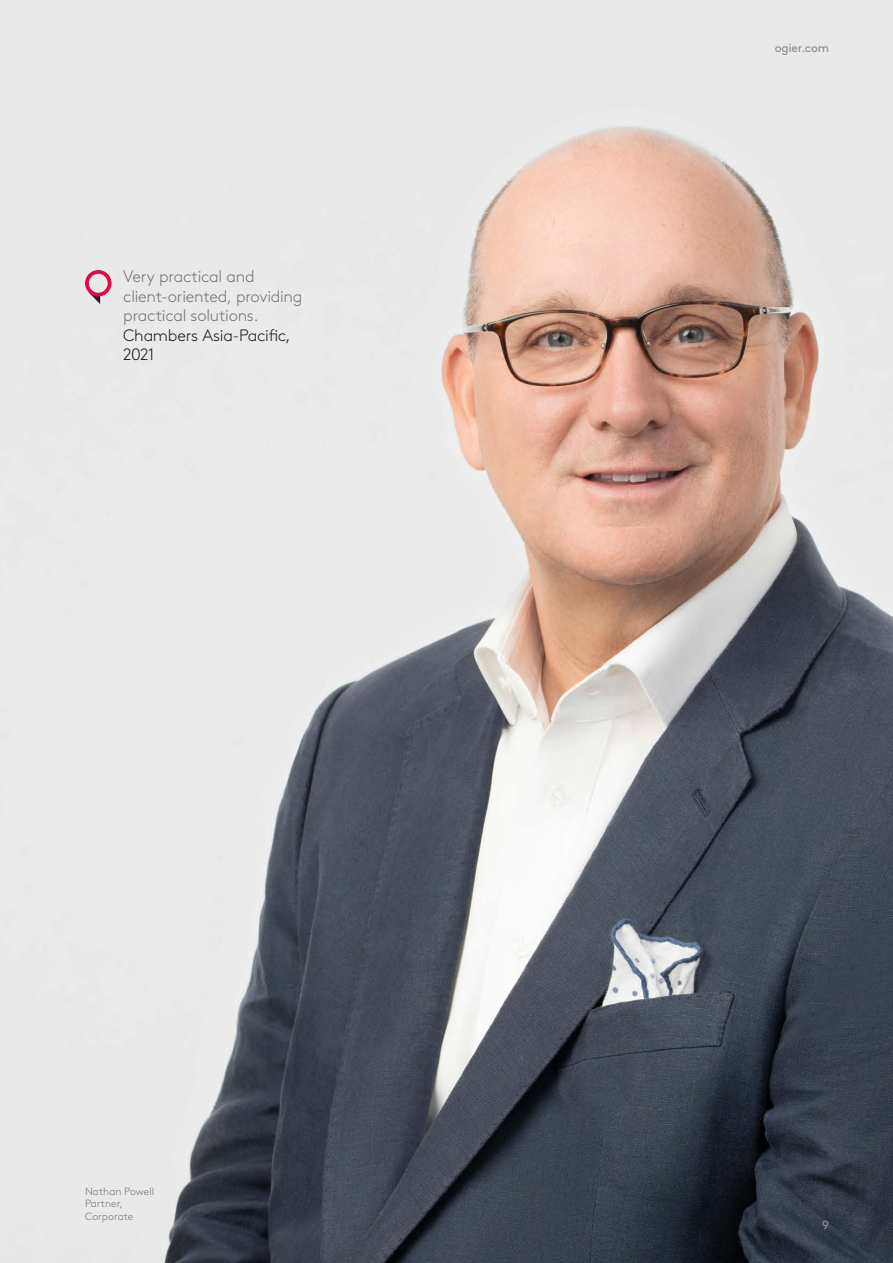
<style>
.page{position:relative;width:893px;height:1263px;background:#fff}
.page>*{position:absolute;margin:0;border:0;box-sizing:border-box;transform-origin:0 0}
.t1{font:300 16.5px/19.5px "Brown Std";letter-spacing:-.015em;color:#77737d}
.t2{font:300 16.5px/19.5px "Brown Std";letter-spacing:-.015em;color:#1d1e29}
.t3{font:12px "Brown Std";letter-spacing:-.015em;color:#8f8a94}
.t4{font:300 10.5px/12.6px "Brown Std";letter-spacing:.005em;color:#77737d}
</style>
<div class="page">
<img style="left:0;top:0;width:893px;height:1263px">
<svg style="left:85px;top:270px;width:26px;height:34px"></svg>
<p class="t1" style="left:123px;top:267px;width:181px">Very practical and client-oriented, providing practical solutions.</p>
<p class="t2" style="left:123px;top:326px;width:169px">Chambers Asia-Pacific,<br>2021</p>
<p class="t4" style="left:85px;top:1185px;width:71px">Nathan Powell<br>Partner,<br>Corporate</p>
<p class="t3" style="left:775px;top:40px;width:56px">ogier.com</p>
<p class="t3" style="left:822px;top:1218px;width:9px">9</p>
</div>
